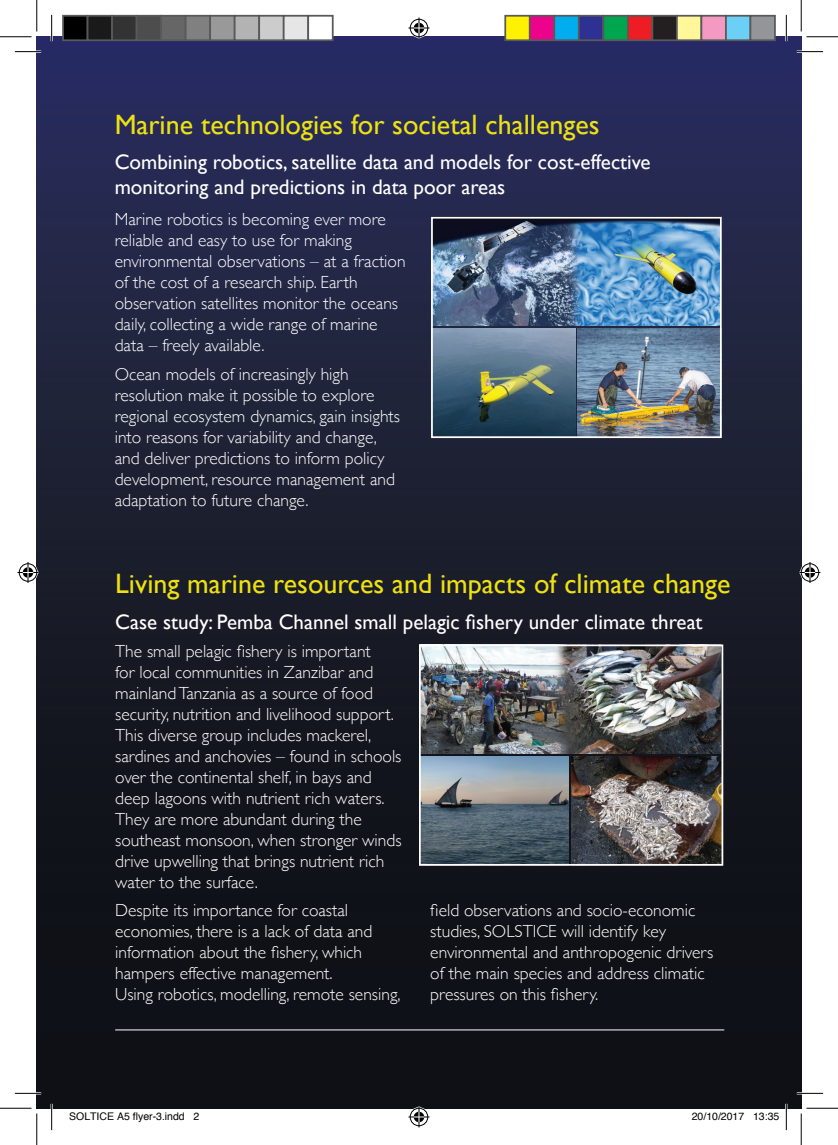
<style>
.page{position:relative;width:838px;height:1145px;background:#fff}
.page>*{position:absolute;margin:0;border:0;box-sizing:border-box;transform-origin:0 0}
.Heading{font:28px "Gill Sans";color:#ede112}
.Heading-2{font:21px/25.2px "Gill Sans";color:#fff}
.Stand_first{font:21px "Gill Sans";color:#fff}
.Body_text{font:300 17.5px/21px "Gill Sans";color:#fff}
.t1{font:10.5px "Helvetica";color:#000}
</style>
<div class="page">
<div style="left:37px;top:37px;width:764px;height:1071px;background:linear-gradient(to bottom,#2a2e59,#0a0d08)"></div>
<img style="left:434px;top:220px;width:284px;height:106px">
<img style="left:434px;top:328px;width:141px;height:107px">
<img style="left:577px;top:328px;width:141px;height:107px">
<img style="left:422px;top:647px;width:298px;height:107px">
<img style="left:422px;top:756px;width:147px;height:107px">
<img style="left:571px;top:756px;width:149px;height:107px">
<hr style="left:115px;top:1029px;width:609px;height:1px;background:#fff">
<div style="left:431px;top:217px;width:290px;height:221px;border:2px solid #fff"></div>
<div style="left:419px;top:644px;width:304px;height:222px;border:2px solid #fff"></div>
<hr style="left:15px;top:51px;width:26px;height:2px;background:#fff">
<hr style="left:796px;top:51px;width:27px;height:2px;background:#fff">
<hr style="left:15px;top:1092px;width:26px;height:2px;background:#fff">
<hr style="left:796px;top:1092px;width:27px;height:2px;background:#fff">
<hr style="left:51px;top:15px;width:2px;height:26px;background:#fff">
<hr style="left:51px;top:1104px;width:2px;height:26px;background:#fff">
<hr style="left:785px;top:15px;width:2px;height:26px;background:#fff">
<hr style="left:785px;top:1104px;width:2px;height:26px;background:#fff">
<svg style="left:15px;top:51px;width:26px;height:1px"></svg>
<svg style="left:796px;top:51px;width:27px;height:1px"></svg>
<svg style="left:15px;top:1093px;width:26px;height:1px"></svg>
<svg style="left:796px;top:1093px;width:27px;height:1px"></svg>
<svg style="left:51px;top:15px;width:1px;height:26px"></svg>
<svg style="left:51px;top:1104px;width:1px;height:26px"></svg>
<svg style="left:786px;top:15px;width:1px;height:26px"></svg>
<svg style="left:786px;top:1104px;width:1px;height:26px"></svg>
<hr style="left:0;top:36px;width:32px;height:1px;background:#000">
<hr style="left:806px;top:36px;width:31px;height:1px;background:#000">
<hr style="left:0;top:1108px;width:32px;height:1px;background:#000">
<hr style="left:806px;top:1108px;width:31px;height:1px;background:#000">
<hr style="left:36px;top:0;width:1px;height:31px;background:#000">
<hr style="left:36px;top:1113px;width:1px;height:32px;background:#000">
<hr style="left:800px;top:0;width:1px;height:31px;background:#000">
<hr style="left:800px;top:1113px;width:1px;height:32px;background:#000">
<svg style="left:408px;top:18px;width:21px;height:21px"></svg>
<svg style="left:408px;top:1106px;width:21px;height:21px"></svg>
<svg style="left:18px;top:562px;width:21px;height:21px"></svg>
<svg style="left:799px;top:562px;width:21px;height:21px"></svg>
<div style="left:63px;top:16px;width:25px;height:24px;background:#000"></div>
<div style="left:62px;top:15px;width:26px;height:26px;border:2px solid #595959"></div>
<div style="left:88px;top:16px;width:24px;height:24px;background:#1a1a1a"></div>
<div style="left:87px;top:15px;width:26px;height:26px;border:2px solid #595959"></div>
<div style="left:112px;top:16px;width:25px;height:24px;background:#333"></div>
<div style="left:111px;top:15px;width:26px;height:26px;border:2px solid #595959"></div>
<div style="left:137px;top:16px;width:24px;height:24px;background:#4d4d4d"></div>
<div style="left:136px;top:15px;width:26px;height:26px;border:2px solid #595959"></div>
<div style="left:161px;top:16px;width:25px;height:24px;background:#666"></div>
<div style="left:160px;top:15px;width:26px;height:26px;border:2px solid #595959"></div>
<div style="left:186px;top:16px;width:24px;height:24px;background:#808080"></div>
<div style="left:185px;top:15px;width:26px;height:26px;border:2px solid #595959"></div>
<div style="left:210px;top:16px;width:25px;height:24px;background:#999"></div>
<div style="left:209px;top:15px;width:26px;height:26px;border:2px solid #595959"></div>
<div style="left:235px;top:16px;width:24px;height:24px;background:#b3b3b3"></div>
<div style="left:234px;top:15px;width:26px;height:26px;border:2px solid #595959"></div>
<div style="left:259px;top:16px;width:25px;height:24px;background:#ccc"></div>
<div style="left:258px;top:15px;width:26px;height:26px;border:2px solid #595959"></div>
<div style="left:284px;top:16px;width:24px;height:24px;background:#e6e6e6"></div>
<div style="left:283px;top:15px;width:26px;height:26px;border:2px solid #595959"></div>
<div style="left:308px;top:16px;width:25px;height:24px;background:#fff"></div>
<div style="left:307px;top:15px;width:26px;height:26px;border:2px solid #595959"></div>
<div style="left:505px;top:16px;width:24px;height:24px;background:#fff101"></div>
<div style="left:504px;top:15px;width:26px;height:26px;border:2px solid #595959"></div>
<div style="left:529px;top:16px;width:25px;height:24px;background:#ed028c"></div>
<div style="left:529px;top:15px;width:26px;height:26px;border:2px solid #595959"></div>
<div style="left:554px;top:16px;width:24px;height:24px;background:#00aeef"></div>
<div style="left:553px;top:15px;width:26px;height:26px;border:2px solid #595959"></div>
<div style="left:578px;top:16px;width:25px;height:24px;background:#2e3092"></div>
<div style="left:578px;top:15px;width:26px;height:26px;border:2px solid #595959"></div>
<div style="left:603px;top:16px;width:24px;height:24px;background:#00a54f"></div>
<div style="left:602px;top:15px;width:26px;height:26px;border:2px solid #595959"></div>
<div style="left:627px;top:16px;width:25px;height:24px;background:#ee1d23"></div>
<div style="left:627px;top:15px;width:26px;height:26px;border:2px solid #595959"></div>
<div style="left:652px;top:16px;width:24px;height:24px;background:#231f20"></div>
<div style="left:651px;top:15px;width:26px;height:26px;border:2px solid #595959"></div>
<div style="left:676px;top:16px;width:25px;height:24px;background:#fff79a"></div>
<div style="left:676px;top:15px;width:26px;height:26px;border:2px solid #595959"></div>
<div style="left:701px;top:16px;width:24px;height:24px;background:#f499c2"></div>
<div style="left:700px;top:15px;width:26px;height:26px;border:2px solid #595959"></div>
<div style="left:725px;top:16px;width:25px;height:24px;background:#6bcff6"></div>
<div style="left:725px;top:15px;width:26px;height:26px;border:2px solid #595959"></div>
<div style="left:750px;top:16px;width:24px;height:24px;background:#939598"></div>
<div style="left:749px;top:15px;width:26px;height:26px;border:2px solid #595959"></div>
<p class="Heading" style="left:115px;top:108px;width:486px">Marine technologies for societal challenges</p>
<p class="Heading-2" style="left:115px;top:149px;width:537px">Combining robotics, satellite data and models for cost-effective monitoring and predictions in data poor areas</p>
<p class="Body_text" style="left:115px;top:208px;width:292px">Marine robotics is becoming ever more reliable and easy to use for making environmental observations – at a fraction of the cost of a research ship. Earth observation satellites monitor the oceans daily, collecting a wide range of marine data – freely available.</p>
<p class="Body_text" style="left:115px;top:363px;width:287px">Ocean models of increasingly high resolution make it possible to explore regional ecosystem dynamics, gain insights into reasons for variability and change, and deliver predictions to inform policy development, resource management and adaptation to future change.</p>
<p class="Heading" style="left:115px;top:568px;width:617px">Living marine resources and impacts of climate change</p>
<p class="Stand_first" style="left:115px;top:609px;width:589px">Case study: Pemba Channel small pelagic fishery under climate threat</p>
<p class="Body_text" style="left:115px;top:640px;width:288px">The small pelagic fishery is important<br>for local communities in Zanzibar and mainland Tanzania as a source of food security, nutrition and livelihood support.<br>This diverse group includes mackerel, sardines and anchovies – found in schools over the continental shelf, in bays and deep lagoons with nutrient rich waters.<br>They are more abundant during the southeast monsoon, when stronger winds drive upwelling that brings nutrient rich water to the surface.</p>
<p class="Body_text" style="left:115px;top:899px;width:287px">Despite its importance for coastal economies, there is a lack of data and information about the fishery, which hampers effective management.<br>Using robotics, modelling, remote sensing,</p>
<p class="Body_text" style="left:430px;top:899px;width:284px">field observations and socio-economic studies, SOLSTICE will identify key environmental and anthropogenic drivers of the main species and address climatic pressures on this fishery.</p>
<p class="t1" style="left:69px;top:1108px;width:132px">SOLTICE A5 flyer-3.indd 2</p>
<p class="t1" style="left:691px;top:1108px;width:89px">20/10/2017 13:35</p>
</div>
